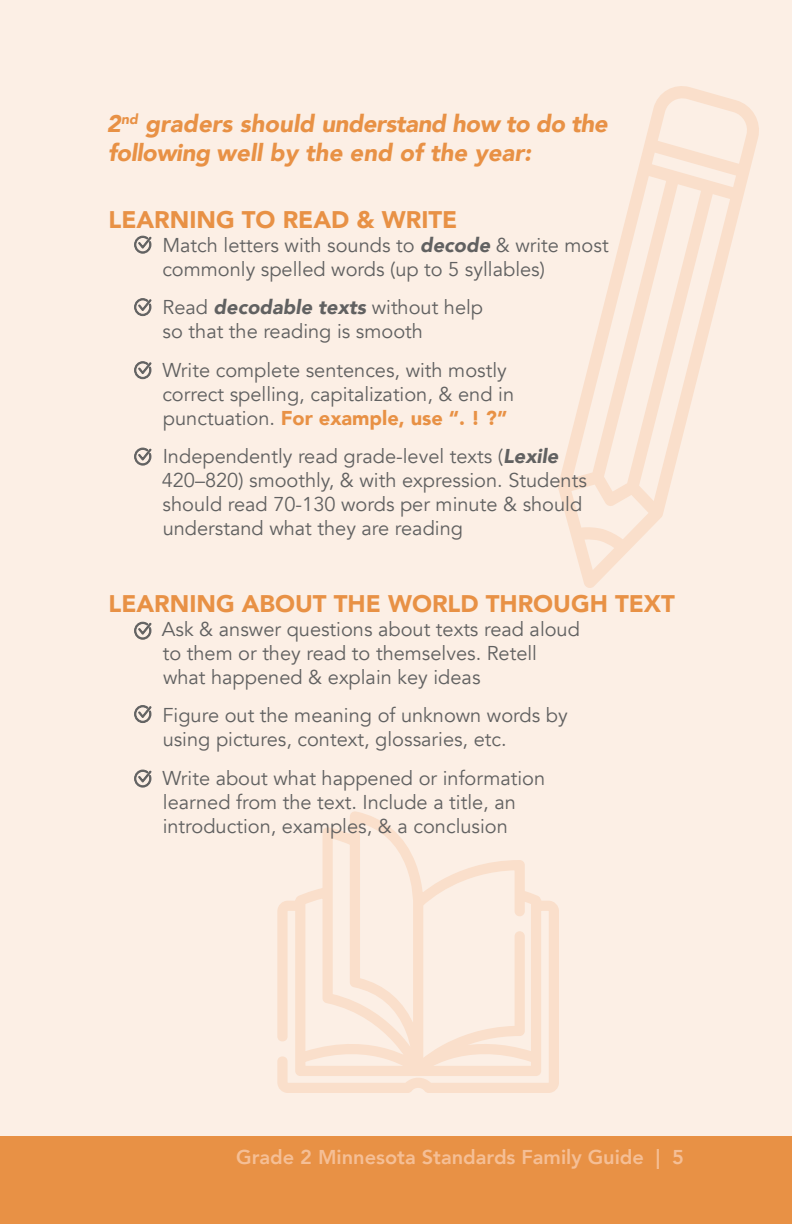
<style>
.page{position:relative;width:792px;height:1224px;background:#fcefe5}
.page>*{position:absolute;margin:0;border:0;box-sizing:border-box;transform-origin:0 0}
.Sub_Body_Copy_Paper{font:italic 900 24px/28.8px "Avenir";color:#e89145}
.Header_1{font:900 24px "Avenir";color:#e89145}
.t1{font:20px/24px "Avenir";color:#616161}
.t2{font:800 20px "Avenir";color:#f5bf96}
.s1{font-weight:900;font-style:italic}
.s2{font-weight:900;color:#e89145}
</style>
<div class="page">
<div style="left:0;top:1136px;width:792px;height:88px;background:#e89145"></div>
<svg style="left:558px;top:86px;width:201px;height:502px"></svg>
<svg style="left:277px;top:811px;width:282px;height:282px"></svg>
<svg style="left:134px;top:236px;width:18px;height:18px"></svg>
<svg style="left:134px;top:298px;width:18px;height:18px"></svg>
<svg style="left:134px;top:361px;width:18px;height:18px"></svg>
<svg style="left:134px;top:448px;width:18px;height:18px"></svg>
<svg style="left:134px;top:622px;width:18px;height:18px"></svg>
<svg style="left:134px;top:705px;width:18px;height:18px"></svg>
<svg style="left:134px;top:770px;width:18px;height:18px"></svg>
<p class="Sub_Body_Copy_Paper" style="left:107px;top:109px;width:502px">2<sup>nd</sup> graders should understand how to do the following well by the end of the year:</p>
<p class="Header_1" style="left:109px;top:199px;width:350px">LEARNING TO READ &amp; WRITE</p>
<p class="t1" style="left:162px;top:233px;width:448px;text-indent:-24px">• Match letters with sounds to <span class="s1">decode</span> &amp; write most commonly spelled words (up to 5 syllables)</p>
<p class="t1" style="left:163px;top:296px;width:322px;text-indent:-25px">• Read <span class="s1">decodable texts</span> without help so that the reading is smooth</p>
<p class="t1" style="left:162px;top:358px;width:353px;text-indent:-24px">• Write complete sentences, with mostly correct spelling, capitalization, &amp; end in punctuation. <span class="s2">For example, use “. ! ?”</span></p>
<p class="t1" style="left:162px;top:445px;width:427px;text-indent:-24px">• Independently read grade-level texts (<span class="s1">Lexile </span>420–820) smoothly, &amp; with expression. Students should read 70-130 words per minute &amp; should understand what they are reading</p>
<p class="Header_1" style="left:109px;top:583px;width:568px">LEARNING ABOUT THE WORLD THROUGH TEXT</p>
<p class="t1" style="left:163px;top:617px;width:419px;text-indent:-25px">• Ask &amp; answer questions about texts read aloud to them or they read to themselves. Retell what happened &amp; explain key ideas</p>
<p class="t1" style="left:163px;top:704px;width:407px;text-indent:-25px">• Figure out the meaning of unknown words by using pictures, context, glossaries, etc.</p>
<p class="t1" style="left:163px;top:766px;width:384px;text-indent:-25px">• Write about what happened or information learned from the text. Include a title, an introduction, examples, &amp; a conclusion</p>
<p class="t2" style="left:236px;top:1141px;width:449px">Grade 2 Minnesota Standards Family Guide | 5</p>
</div>
